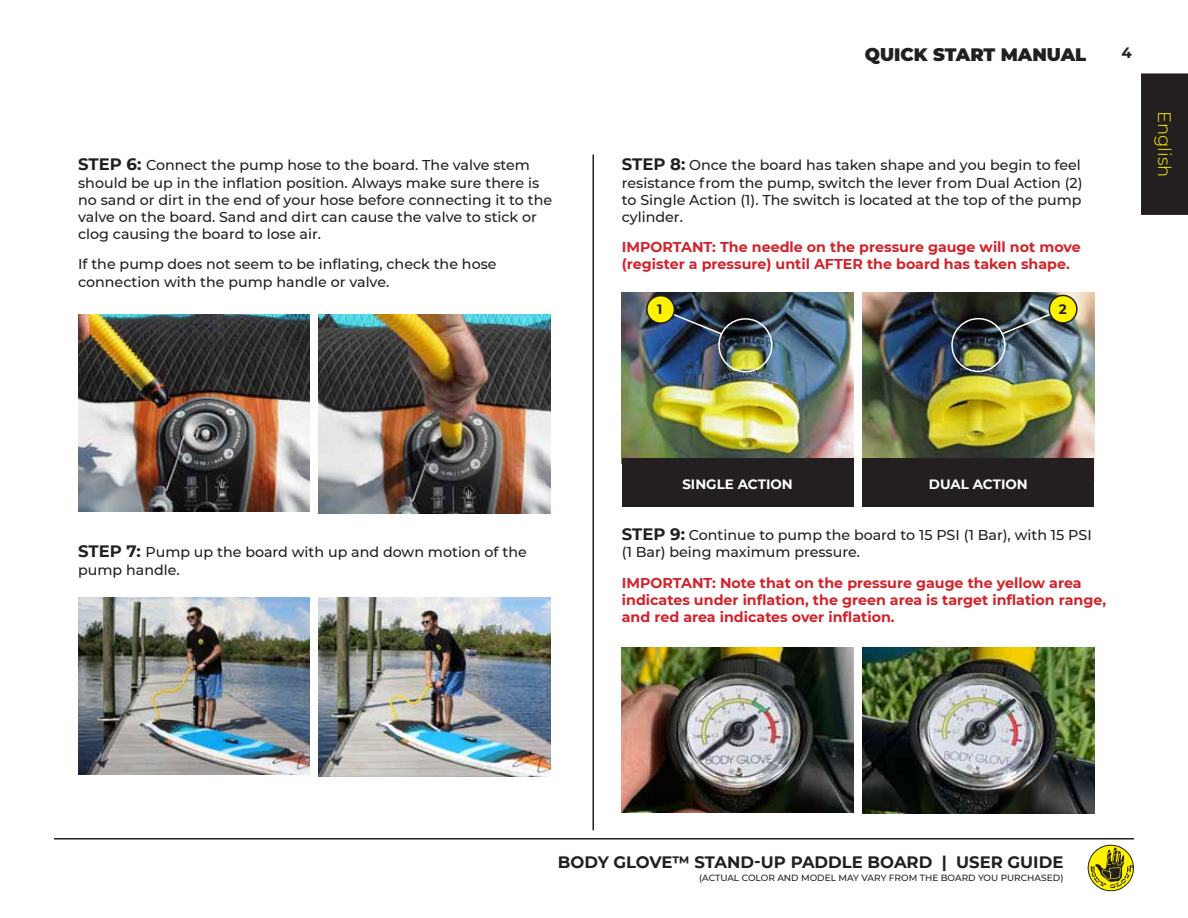
<style>
.page{position:relative;width:1188px;height:918px;background:#fff}
.page>*{position:absolute;margin:0;border:0;box-sizing:border-box;transform-origin:0 0}
.t1{font:900 18px "Montserrat";color:#231f20}
.t2{font:300 18px "Montserrat";color:#fff200}
.t3{font:700 16.5px "Montserrat";color:#231f20}
.t4{font:700 15px "Montserrat";color:#231f20}
.t5{font:500 14.25px/17.1px "Montserrat";color:#231f20}
.t6{font:700 14.25px/17.1px "Montserrat";color:#d2232a}
.t7{font:700 13.5px "Montserrat";color:#fff}
.t8{font:700 13.5px "Montserrat";color:#231f20}
.t9{font:500 9px "Montserrat";color:#231f20}
.s1{font-weight:700;font-size:16.5px}
</style>
<div class="page">
<div style="left:1141px;top:73px;width:47px;height:142px;background:#231f20"></div>
<hr style="left:54px;top:838px;width:1080px;height:2px;background:#231f20">
<svg style="left:1088px;top:844px;width:46px;height:48px"></svg>
<hr style="left:592px;top:155px;width:2px;height:675px;background:#231f20">
<img style="left:78px;top:315px;width:232px;height:196px">
<img style="left:319px;top:315px;width:231px;height:198px">
<img style="left:78px;top:598px;width:232px;height:176px">
<img style="left:319px;top:598px;width:231px;height:178px">
<img style="left:622px;top:647px;width:231px;height:165px">
<img style="left:863px;top:647px;width:231px;height:167px">
<img style="left:622px;top:293px;width:231px;height:165px">
<img style="left:863px;top:293px;width:231px;height:165px">
<div style="left:622px;top:458px;width:231px;height:49px;background:#231f20"></div>
<div style="left:863px;top:458px;width:231px;height:49px;background:#231f20"></div>
<img style="left:643px;top:292px;width:134px;height:83px">
<img style="left:947px;top:292px;width:134px;height:83px">
<p class="t5" style="left:78px;top:156px;width:476px"><span class="s1">STEP 6:</span> Connect the pump hose to the board. The valve stem should be up in the inflation position. Always make sure there is no sand or dirt in the end of your hose before connecting it to the valve on the board. Sand and dirt can cause the valve to stick or clog causing the board to lose air.</p>
<p class="t5" style="left:78px;top:255px;width:420px">If the pump does not seem to be inflating, check the hose connection with the pump handle or valve.</p>
<p class="t5" style="left:78px;top:543px;width:450px"><span class="s1">STEP 7:</span> Pump up the board with up and down motion of the pump handle.</p>
<p class="t1" style="left:865px;top:41px;width:223px">QUICK START MANUAL</p>
<p class="t5" style="left:622px;top:156px;width:462px;text-align:justify"><span class="s1">STEP 8:</span> Once the board has taken shape and you begin to feel resistance from the pump, switch the lever from Dual Action (2) to Single Action (1). The switch is located at the top of the pump cylinder.</p>
<p class="t6" style="left:622px;top:238px;width:461px">IMPORTANT: The needle on the pressure gauge will not move (register a pressure) until AFTER the board has taken shape.</p>
<p class="t8" style="left:657px;top:299px;width:7px">1</p>
<p class="t8" style="left:1059px;top:299px;width:9px">2</p>
<p class="t4" style="left:1122px;top:42px;width:12px">4</p>
<p class="t2" style="left:1177px;top:111px;width:68px;rotate:90deg">English</p>
<p class="t7" style="left:682px;top:475px;width:112px">SINGLE ACTION</p>
<p class="t7" style="left:929px;top:475px;width:100px">DUAL ACTION</p>
<p class="t5" style="left:622px;top:526px;width:471px"><span class="s1">STEP 9:</span> Continue to pump the board to 15 PSI (1 Bar), with 15 PSI (1 Bar) being maximum pressure.</p>
<p class="t6" style="left:622px;top:574px;width:486px">IMPORTANT: Note that on the pressure gauge the yellow area indicates under inflation, the green area is target inflation range, and red area indicates over inflation.</p>
<p class="t3" style="left:558px;top:850px;width:507px">BODY GLOVE™ STAND-UP PADDLE BOARD | USER GUIDE</p>
<p class="t9" style="left:699px;top:871px;width:366px">(ACTUAL COLOR AND MODEL MAY VARY FROM THE BOARD YOU PURCHASED)</p>
</div>
